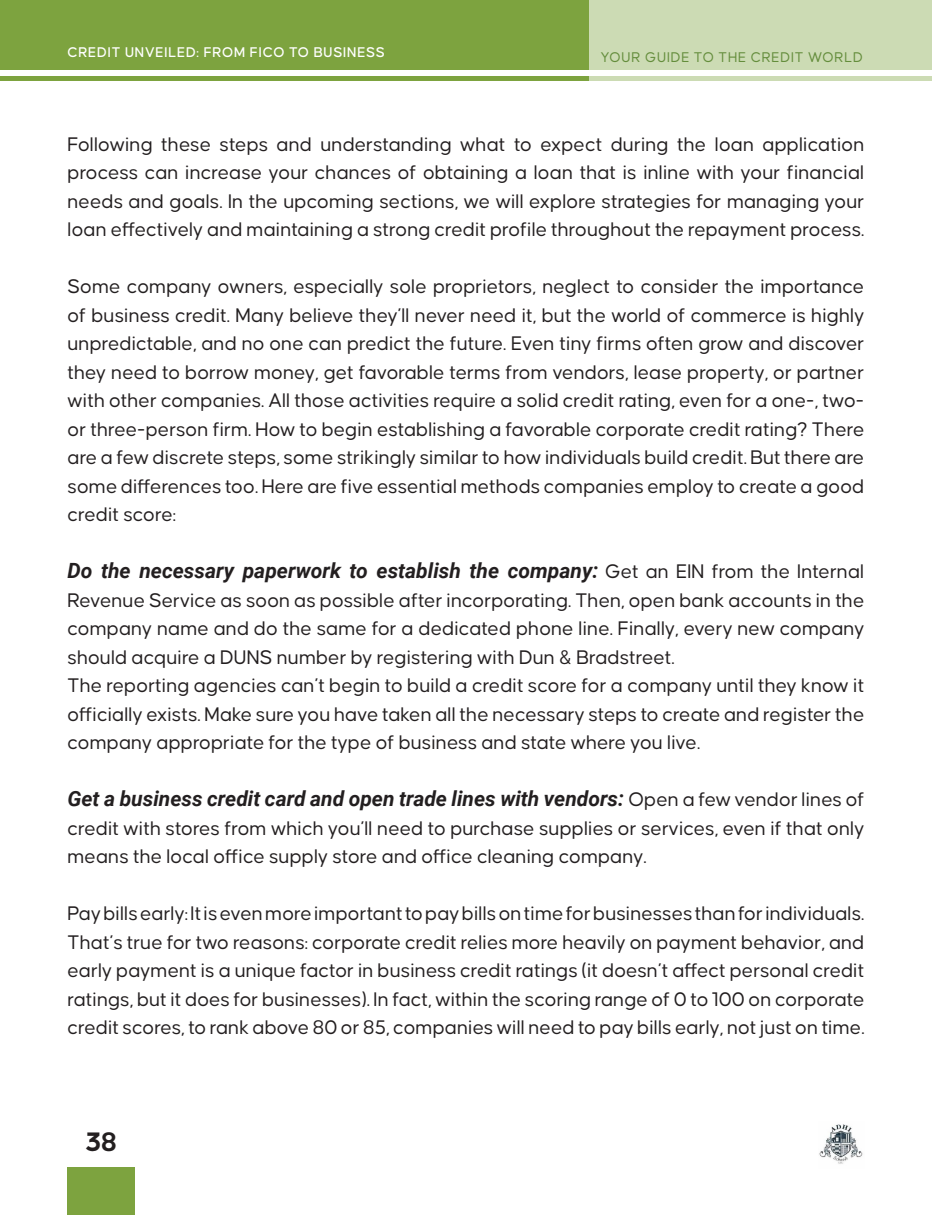
<style>
.page{position:relative;width:932px;height:1215px;background:#fff}
.page>*{position:absolute;margin:0;border:0;box-sizing:border-box;transform-origin:0 0}
.t1{font:700 28.5px "Causten";color:#231f20}
.TEXT{font:21px/28.5px "Causten";color:#231f20;text-align:justify}
.t2{font:500 15px "Causten";letter-spacing:.05em;color:#fff}
.t3{font:15px "Causten";letter-spacing:.05em;color:#648d3c}
.s1{font-family:"Roboto";font-weight:700;font-style:italic}
</style>
<div class="page">
<div style="left:68px;top:1167px;width:67px;height:48px;background:#7da33f"></div>
<div style="left:0;top:0;width:588px;height:70px;background:#7da33f"></div>
<div style="left:588px;top:0;width:344px;height:70px;background:#ccdbb4"></div>
<div style="left:0;top:76px;width:588px;height:5px;background:#7da33f"></div>
<div style="left:588px;top:76px;width:344px;height:5px;background:#ccdbb4"></div>
<img style="left:819px;top:1124px;width:44px;height:40px">
<p class="t2" style="left:68px;top:44px;width:319px">CREDIT UNVEILED: FROM FICO TO BUSINESS</p>
<p class="t3" style="left:600px;top:49px;width:263px">YOUR GUIDE TO THE CREDIT WORLD</p>
<p class="TEXT" style="left:68px;top:130px;width:798px">Following these steps and understanding what to expect during the loan application process can increase your chances of obtaining a loan that is inline with your financial needs and goals. In the upcoming sections, we will explore strategies for managing your loan effectively and maintaining a strong credit profile throughout the repayment process.</p>
<p class="TEXT" style="left:68px;top:272px;width:798px">Some company owners, especially sole proprietors, neglect to consider the importance of business credit. Many believe they’ll never need it, but the world of commerce is highly unpredictable, and no one can predict the future. Even tiny firms often grow and discover they need to borrow money, get favorable terms from vendors, lease property, or partner with other companies. All those activities require a solid credit rating, even for a one-, two&shy;or three-person firm. How to begin establishing a favorable corporate credit rating? There are a few discrete steps, some strikingly similar to how individuals build credit. But there are some differences too. Here are five essential methods companies employ to create a good credit score:</p>
<p class="TEXT" style="left:68px;top:557px;width:798px"><span class="s1">Do the necessary paperwork to establish the company:</span> Get an EIN from the Internal Revenue Service as soon as possible after incorporating. Then, open bank accounts in the company name and do the same for a dedicated phone line. Finally, every new company should acquire a DUNS number by registering with Dun &amp; Bradstreet.</p>
<p class="TEXT" style="left:68px;top:671px;width:798px">The reporting agencies can’t begin to build a credit score for a company until they know it officially exists. Make sure you have taken all the necessary steps to create and register the company appropriate for the type of business and state where you live.</p>
<p class="TEXT" style="left:68px;top:785px;width:798px"><span class="s1">Get a business credit card and open trade lines with vendors:</span> Open a few vendor lines of credit with stores from which you’ll need to purchase supplies or services, even if that only means the local office supply store and office cleaning company.</p>
<p class="TEXT" style="left:68px;top:899px;width:798px">Pay bills early: It is even more important to pay bills on time for businesses than for individuals.<br>That’s true for two reasons: corporate credit relies more heavily on payment behavior, and early payment is a unique factor in business credit ratings (it doesn’t affect personal credit ratings, but it does for businesses). In fact, within the scoring range of 0 to 100 on corporate credit scores, to rank above 80 or 85, companies will need to pay bills early, not just on time.</p>
<h1 class="t1" style="left:85px;top:1126px;width:33px">38</h1>
</div>
